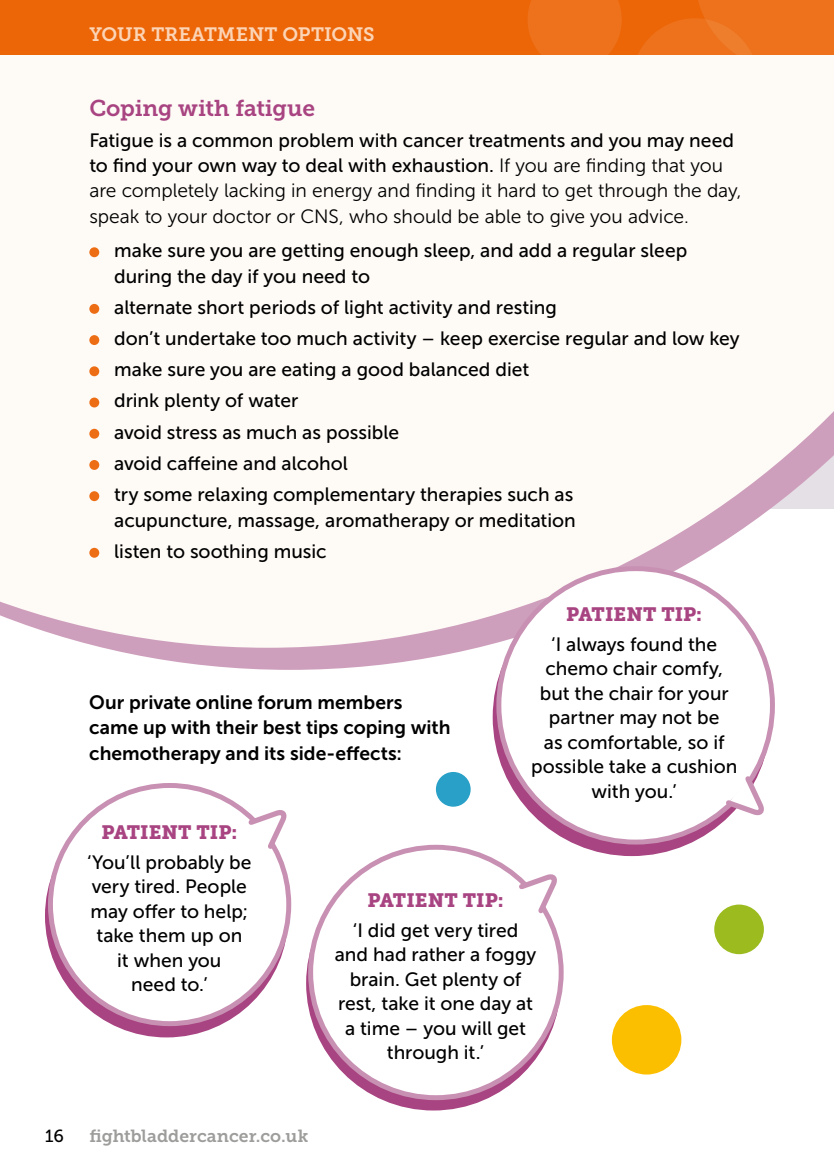
<style>
.page{position:relative;width:834px;height:1176px;background:#fff}
.page>*{position:absolute;margin:0;border:0;box-sizing:border-box;transform-origin:0 0}
.t1{font:22.75px "Museo Slab 700";letter-spacing:-.01em;color:#a84481}
.t2{font:19.25px/24.5px "Museo Sans 500";color:#000}
.t3{font:19.25px/25.4px "Museo Sans 300";color:#000}
.t4{font:19.25px/25.4px "Museo Sans 700";color:#000}
.t5{font:19.25px "Museo Slab 900";letter-spacing:.005em;color:#a84481}
.t6{font:19.25px "Museo Slab 700";color:#fcd5b7}
.t7{font:17.5px "Museo Slab 700";color:#9d9d9c}
.t8{font:17.5px "Museo Slab 500";color:#000}
.s1{font-family:"Museo Sans 300"}
</style>
<div class="page">
<svg style="left:104px;top:648px;width:667px;height:22px;fill:#ce9fbc"></svg>
<div style="left:0;top:54px;width:833px;height:594px;background:#fefaf6"></div>
<svg style="left:89px;top:247px;width:10px;height:10px"></svg>
<svg style="left:89px;top:304px;width:10px;height:10px"></svg>
<svg style="left:89px;top:335px;width:10px;height:10px"></svg>
<svg style="left:89px;top:366px;width:10px;height:10px"></svg>
<svg style="left:89px;top:397px;width:10px;height:10px"></svg>
<svg style="left:89px;top:429px;width:10px;height:10px"></svg>
<svg style="left:89px;top:460px;width:10px;height:10px"></svg>
<svg style="left:89px;top:491px;width:10px;height:10px"></svg>
<svg style="left:89px;top:548px;width:10px;height:10px"></svg>
<div style="left:0;top:0;width:833px;height:54px;background:#ec6608"></div>
<svg style="left:638px;top:0;width:195px;height:54px"></svg>
<div style="left:528px;top:0;width:93px;height:54px;background:#ed721b"></div>
<svg style="left:306px;top:856px;width:254px;height:254px;background:#b15b90"></svg>
<svg style="left:45px;top:794px;width:243px;height:243px;background:#ae548b"></svg>
<svg style="left:492px;top:578px;width:278px;height:278px;background:#b25c91"></svg>
<div style="left:310px;top:847px;width:251px;height:250px;background:#fff;border-radius:50%"></div>
<div style="left:50px;top:785px;width:239px;height:238px;background:#fff;border-radius:50%"></div>
<div style="left:48px;top:783px;width:243px;height:243px;border:5px solid #c891b3;border-radius:50%"></div>
<div style="left:499px;top:568px;width:273px;height:274px;background:#fff;border-radius:50%"></div>
<div style="left:611px;top:1005px;width:70px;height:69px;background:#fcbf00;border-radius:50%"></div>
<div style="left:714px;top:904px;width:49px;height:50px;background:#9bbb1e;border-radius:50%"></div>
<div style="left:436px;top:772px;width:34px;height:34px;background:#29a0c8;border-radius:50%"></div>
<svg style="left:244px;top:808px;width:43px;height:45px"></svg>
<svg style="left:515px;top:872px;width:42px;height:45px"></svg>
<svg style="left:721px;top:772px;width:43px;height:46px"></svg>
<p class="t6" style="left:89px;top:24px;width:287px">YOUR TREATMENT OPTIONS</p>
<p class="t1" style="left:89px;top:96px;width:227px">Coping with fatigue</p>
<p class="t2" style="left:89px;top:127px;width:646px;line-height:25.4px">Fatigue is a common problem with cancer treatments and you may need to find your own way to deal with exhaustion. <span class="s1">If you are finding that you</span></p>
<p class="t3" style="left:89px;top:178px;width:653px">are completely lacking in energy and finding it hard to get through the day, speak to your doctor or CNS, who should be able to give you advice.</p>
<p class="t2" style="left:114px;top:238px;width:574px;line-height:25.4px">make sure you are getting enough sleep, and add a regular sleep during the day if you need to</p>
<p class="t2" style="left:114px;top:292px;width:626px;line-height:31.2px">alternate short periods of light activity and resting<br>don’t undertake too much activity – keep exercise regular and low key make sure you are eating a good balanced diet<br>drink plenty of water<br>avoid stress as much as possible<br>avoid caffeine and alcohol<br>try some relaxing complementary therapies such as</p>
<p class="t2" style="left:114px;top:504px;width:463px;line-height:31.2px">acupuncture, massage, aromatherapy or meditation listen to soothing music</p>
<p class="t4" style="left:89px;top:689px;width:362px">Our private online forum members came up with their best tips coping with chemotherapy and its side-effects:</p>
<p class="t5" style="left:566px;top:603px;width:137px">PATIENT TIP:</p>
<p class="t2" style="left:531px;top:632px;width:208px;text-align:center">‘I always found the chemo chair comfy, but the chair for your partner may not be<br>as comfortable, so if possible take a cushion with you.’</p>
<p class="t5" style="left:101px;top:821px;width:137px">PATIENT TIP:</p>
<p class="t2" style="left:87px;top:850px;width:166px;text-align:center">‘You’ll probably be very tired. People may offer to help; take them up on<br>it when you<br>need to.’</p>
<p class="t8" style="left:45px;top:1126px;width:20px">16</p>
<p class="t7" style="left:89px;top:1126px;width:220px">fightbladdercancer.co.uk</p>
<p class="t5" style="left:367px;top:889px;width:137px">PATIENT TIP:</p>
<p class="t2" style="left:334px;top:918px;width:203px;text-align:center">‘I did get very tired and had rather a foggy brain. Get plenty of rest, take it one day at a time – you will get through it.’</p>
</div>
